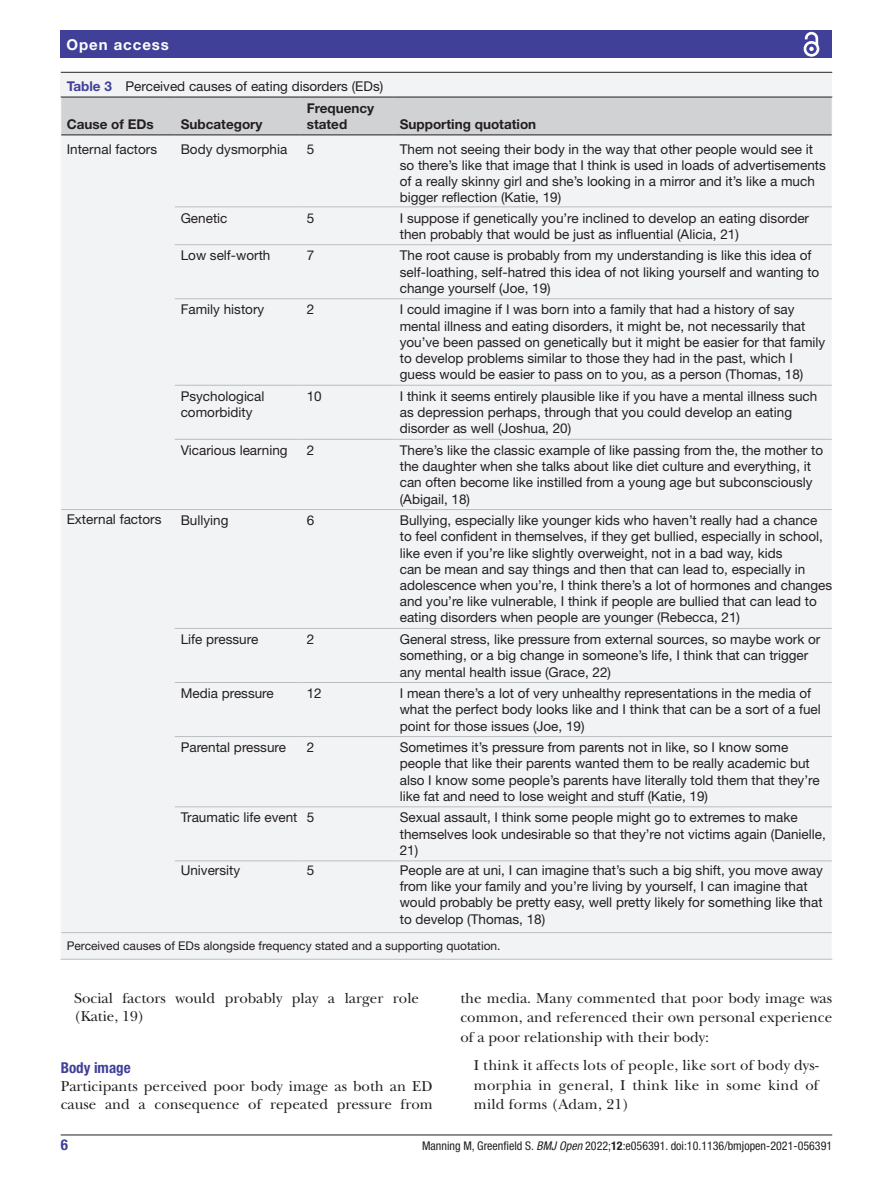
<style>
.page{position:relative;width:893px;height:1191px;background:#fff}
.page>*{position:absolute;margin:0;border:0;box-sizing:border-box;transform-origin:0 0}
.t1{font:15px/19.5px "New Baskerville";color:#231f20}
.t2{font:700 condensed 15px "Helvetica Neue LT Std";color:#414099}
.t3{font:700 15px "Helvetica Neue LT Std";letter-spacing:.065em;color:#fff}
.t4{font:13.5px/16.2px "Helvetica Neue LT Std";color:#231f20}
.t5{font:700 13.5px/16.2px "Helvetica Neue LT Std";color:#231f20}
.t6{font:condensed 12px "Helvetica Neue LT Std";color:#231f20}
.t7{font:12px "Helvetica Neue LT Std";color:#231f20}
.s1{font-weight:700;color:#414099}
.s2{font-style:italic}
.s3{font-weight:700}
</style>
<div class="page">
<hr style="left:61px;top:1134px;width:771px;height:1px;background:#231f20">
<div style="left:61px;top:31px;width:771px;height:27px;background:#414099"></div>
<svg style="left:803px;top:31px;width:17px;height:26px"></svg>
<div style="left:61px;top:73px;width:771px;height:886px;background:#f2f3f4"></div>
<hr style="left:61px;top:72px;width:771px;height:1px;background:#231f20">
<div style="left:61px;top:98px;width:771px;height:36px;background:#d1d2d4"></div>
<hr style="left:61px;top:97px;width:114px;height:1px;background:#231f20">
<hr style="left:61px;top:134px;width:114px;height:1px;background:#231f20">
<hr style="left:175px;top:97px;width:126px;height:1px;background:#231f20">
<hr style="left:175px;top:134px;width:126px;height:1px;background:#231f20">
<hr style="left:301px;top:97px;width:93px;height:1px;background:#231f20">
<hr style="left:301px;top:134px;width:93px;height:1px;background:#231f20">
<hr style="left:394px;top:97px;width:438px;height:1px;background:#231f20">
<hr style="left:394px;top:134px;width:438px;height:1px;background:#231f20">
<hr style="left:175px;top:207px;width:126px;height:1px;background:#bcbdc0">
<hr style="left:301px;top:207px;width:93px;height:1px;background:#bcbdc0">
<hr style="left:394px;top:207px;width:438px;height:1px;background:#bcbdc0">
<hr style="left:175px;top:244px;width:126px;height:1px;background:#bcbdc0">
<hr style="left:301px;top:244px;width:93px;height:1px;background:#bcbdc0">
<hr style="left:394px;top:244px;width:438px;height:1px;background:#bcbdc0">
<hr style="left:175px;top:298px;width:126px;height:1px;background:#bcbdc0">
<hr style="left:301px;top:298px;width:93px;height:1px;background:#bcbdc0">
<hr style="left:394px;top:298px;width:438px;height:1px;background:#bcbdc0">
<hr style="left:175px;top:385px;width:126px;height:1px;background:#bcbdc0">
<hr style="left:301px;top:385px;width:93px;height:1px;background:#bcbdc0">
<hr style="left:394px;top:385px;width:438px;height:1px;background:#bcbdc0">
<hr style="left:175px;top:439px;width:126px;height:1px;background:#bcbdc0">
<hr style="left:301px;top:439px;width:93px;height:1px;background:#bcbdc0">
<hr style="left:394px;top:439px;width:438px;height:1px;background:#bcbdc0">
<hr style="left:61px;top:509px;width:114px;height:1px;background:#bcbdc0">
<hr style="left:175px;top:509px;width:126px;height:1px;background:#bcbdc0">
<hr style="left:301px;top:509px;width:93px;height:1px;background:#bcbdc0">
<hr style="left:394px;top:509px;width:438px;height:1px;background:#bcbdc0">
<hr style="left:175px;top:628px;width:126px;height:1px;background:#bcbdc0">
<hr style="left:301px;top:628px;width:93px;height:1px;background:#bcbdc0">
<hr style="left:394px;top:628px;width:438px;height:1px;background:#bcbdc0">
<hr style="left:175px;top:682px;width:126px;height:1px;background:#bcbdc0">
<hr style="left:301px;top:682px;width:93px;height:1px;background:#bcbdc0">
<hr style="left:394px;top:682px;width:438px;height:1px;background:#bcbdc0">
<hr style="left:175px;top:736px;width:126px;height:1px;background:#bcbdc0">
<hr style="left:301px;top:736px;width:93px;height:1px;background:#bcbdc0">
<hr style="left:394px;top:736px;width:438px;height:1px;background:#bcbdc0">
<hr style="left:175px;top:806px;width:126px;height:1px;background:#bcbdc0">
<hr style="left:301px;top:806px;width:93px;height:1px;background:#bcbdc0">
<hr style="left:394px;top:806px;width:438px;height:1px;background:#bcbdc0">
<hr style="left:175px;top:860px;width:126px;height:1px;background:#bcbdc0">
<hr style="left:175px;top:932px;width:126px;height:1px;background:#bcbdc0">
<hr style="left:301px;top:860px;width:93px;height:1px;background:#bcbdc0">
<hr style="left:301px;top:932px;width:93px;height:1px;background:#bcbdc0">
<hr style="left:394px;top:860px;width:438px;height:1px;background:#bcbdc0">
<hr style="left:394px;top:932px;width:438px;height:1px;background:#bcbdc0">
<hr style="left:61px;top:932px;width:114px;height:1px;background:#bcbdc0">
<hr style="left:61px;top:959px;width:114px;height:1px;background:#bcbdc0">
<hr style="left:175px;top:959px;width:126px;height:1px;background:#bcbdc0">
<hr style="left:301px;top:959px;width:93px;height:1px;background:#bcbdc0">
<hr style="left:394px;top:959px;width:438px;height:1px;background:#bcbdc0">
<p class="t3" style="left:66px;top:35px;width:104px">Open access</p>
<p class="t4" style="left:67px;top:78px;width:318px"><span class="s1">Table 3</span> Perceived causes of eating disorders (EDs)</p>
<p class="t5" style="left:67px;top:116px;width:89px">Cause of EDs</p>
<p class="t5" style="left:181px;top:116px;width:83px">Subcategory</p>
<p class="t5" style="left:307px;top:99px;width:69px">Frequency stated</p>
<p class="t5" style="left:400px;top:116px;width:138px">Supporting quotation</p>
<p class="t4" style="left:67px;top:141px;width:92px">Internal factors</p>
<p class="t4" style="left:181px;top:141px;width:108px">Body dysmorphia</p>
<p class="t4" style="left:307px;top:141px;width:9px">5</p>
<p class="t4" style="left:400px;top:141px;width:428px">Them not seeing their body in the way that other people would see it so there’s like that image that I think is used in loads of advertisements of a really skinny girl and she’s looking in a mirror and it’s like a much bigger reflection (Katie, 19)</p>
<p class="t4" style="left:181px;top:209px;width:48px">Genetic</p>
<p class="t4" style="left:307px;top:209px;width:9px">5</p>
<p class="t4" style="left:400px;top:209px;width:411px">I suppose if genetically you’re inclined to develop an eating disorder then probably that would be just as influential (Alicia, 21)</p>
<p class="t4" style="left:181px;top:247px;width:91px">Low self-worth</p>
<p class="t4" style="left:307px;top:247px;width:9px">7</p>
<p class="t4" style="left:400px;top:247px;width:421px">The root cause is probably from my understanding is like this idea of self-loathing, self-hatred this idea of not liking yourself and wanting to change yourself (Joe, 19)</p>
<p class="t4" style="left:181px;top:301px;width:85px">Family history</p>
<p class="t4" style="left:307px;top:301px;width:9px">2</p>
<p class="t4" style="left:400px;top:301px;width:427px">I could imagine if I was born into a family that had a history of say mental illness and eating disorders, it might be, not necessarily that you’ve been passed on genetically but it might be easier for that family to develop problems similar to those they had in the past, which I guess would be easier to pass on to you, as a person (Thomas, 18)</p>
<p class="t4" style="left:181px;top:388px;width:85px">Psychological comorbidity</p>
<p class="t4" style="left:307px;top:388px;width:17px">10</p>
<p class="t4" style="left:400px;top:388px;width:419px">I think it seems entirely plausible like if you have a mental illness such as depression perhaps, through that you could develop an eating disorder as well (Joshua, 20)</p>
<p class="t4" style="left:181px;top:442px;width:108px">Vicarious learning</p>
<p class="t4" style="left:307px;top:442px;width:9px">2</p>
<p class="t4" style="left:400px;top:442px;width:425px">There’s like the classic example of like passing from the, the mother to the daughter when she talks about like diet culture and everything, it can often become like instilled from a young age but subconsciously (Abigail, 18)</p>
<p class="t4" style="left:67px;top:510px;width:96px">External factors</p>
<p class="t4" style="left:181px;top:512px;width:49px">Bullying</p>
<p class="t4" style="left:307px;top:512px;width:9px">6</p>
<p class="t4" style="left:400px;top:512px;width:434px">Bullying, especially like younger kids who haven’t really had a chance to feel confident in themselves, if they get bullied, especially in school, like even if you’re like slightly overweight, not in a bad way, kids<br>can be mean and say things and then that can lead to, especially in adolescence when you’re, I think there’s a lot of hormones and changes and you’re like vulnerable, I think if people are bullied that can lead to eating disorders when people are younger (Rebecca, 21)</p>
<p class="t4" style="left:181px;top:631px;width:79px">Life pressure</p>
<p class="t4" style="left:307px;top:631px;width:9px">2</p>
<p class="t4" style="left:400px;top:631px;width:422px">General stress, like pressure from external sources, so maybe work or something, or a big change in someone’s life, I think that can trigger any mental health issue (Grace, 22)</p>
<p class="t4" style="left:181px;top:685px;width:95px">Media pressure</p>
<p class="t4" style="left:307px;top:685px;width:17px">12</p>
<p class="t4" style="left:400px;top:685px;width:423px">I mean there’s a lot of very unhealthy representations in the media of what the perfect body looks like and I think that can be a sort of a fuel point for those issues (Joe, 19)</p>
<p class="t4" style="left:181px;top:739px;width:107px">Parental pressure</p>
<p class="t4" style="left:307px;top:739px;width:9px">2</p>
<p class="t4" style="left:400px;top:739px;width:421px">Sometimes it’s pressure from parents not in like, so I know some people that like their parents wanted them to be really academic but also I know some people’s parents have literally told them that they’re like fat and need to lose weight and stuff (Katie, 19)</p>
<p class="t4" style="left:181px;top:809px;width:135px">Traumatic life event 5</p>
<p class="t4" style="left:400px;top:809px;width:428px">Sexual assault, I think some people might go to extremes to make themselves look undesirable so that they’re not victims again (Danielle,<br>21)</p>
<p class="t4" style="left:181px;top:862px;width:61px">University</p>
<p class="t4" style="left:307px;top:862px;width:9px">5</p>
<p class="t4" style="left:400px;top:862px;width:425px">People are at uni, I can imagine that’s such a big shift, you move away from like your family and you’re living by yourself, I can imagine that would probably be pretty easy, well pretty likely for something like that to develop (Thomas, 18)</p>
<p class="t7" style="left:67px;top:938px;width:435px">Perceived causes of EDs alongside frequency stated and a supporting quotation.</p>
<p class="t1" style="left:74px;top:989px;width:346px;line-height:18px">Social factors would probably play a larger role (Katie, 19)</p>
<p class="t2" style="left:61px;top:1059px;width:71px">Body image</p>
<p class="t1" style="left:61px;top:1077px;width:373px;line-height:18px">Participants perceived poor body image as both an ED cause and a consequence of repeated pressure from</p>
<p class="t1" style="left:460px;top:988px;width:373px;text-align:justify">the media. Many commented that poor body image was common, and referenced their own personal experience of a poor relationship with their body:</p>
<p class="t1" style="left:474px;top:1055px;width:346px;text-align:justify">I think it affects lots of people, like sort of body dys&shy;morphia in general, I think like in some kind of mild forms (Adam, 21)</p>
<p class="t2" style="left:61px;top:1135px;width:9px">6</p>
<p class="t6" style="left:422px;top:1138px;width:412px">Manning M, Greenfield S. <span class="s2">BMJ Open</span> 2022;<span class="s3">12</span>:e056391. doi:10.1136/bmjopen-2021-056391</p>
</div>
